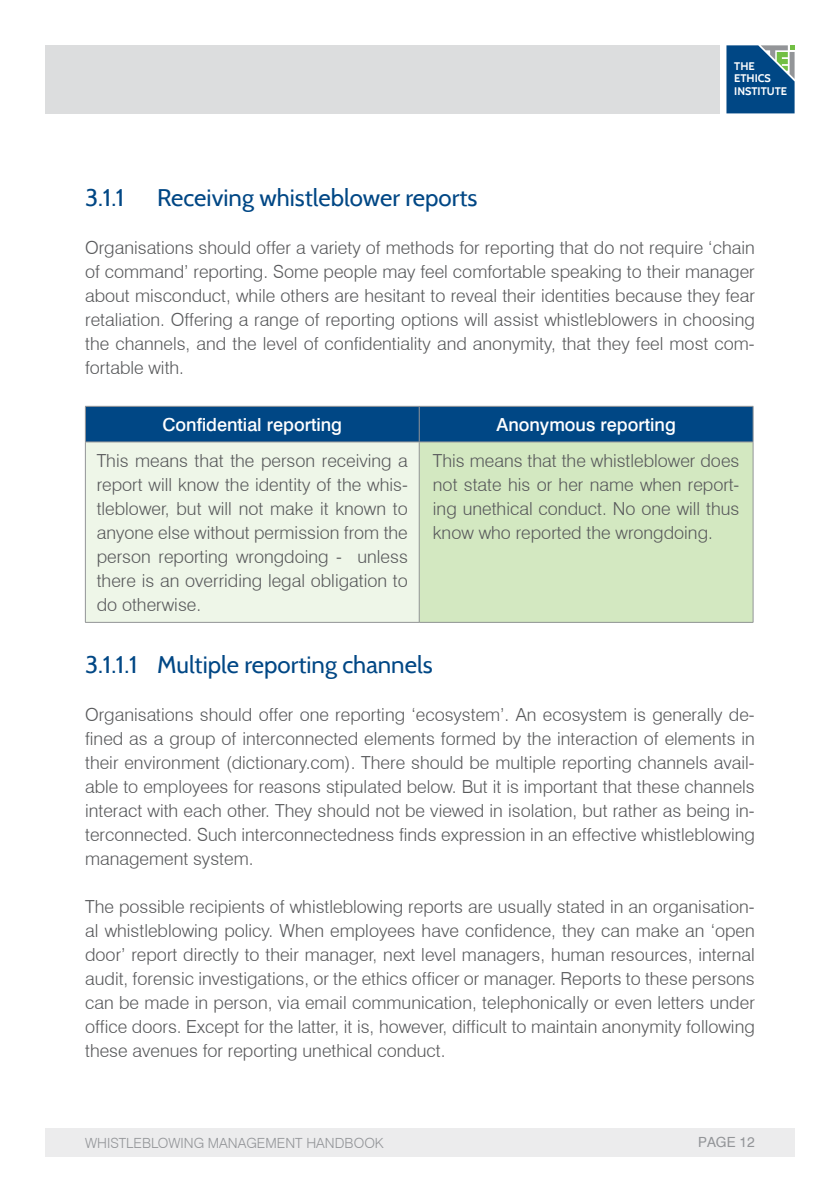
<style>
.page{position:relative;width:840px;height:1191px;background:#fff}
.page>*{position:absolute;margin:0;border:0;box-sizing:border-box;transform-origin:0 0}
.headings_blue{font:24px "Cabin";color:#004785}
.Text_Paragraph_Style{font:300 18px/24px "Swiss 721 BT";color:#58595b;text-align:justify}
.The_development_and{font:500 18px "Swiss 721 BT";color:#fff}
.t1{font:300 14px "Swiss 721 BT";color:#939598}
.t2{font:14px "Swiss 721 BT";color:#939598}
.t3{font:700 11px/12.4px "Cabin";color:#fff}
</style>
<div class="page">
<div style="left:45px;top:45px;width:674px;height:68px;background:#dcddde"></div>
<div style="left:45px;top:1128px;width:749px;height:29px;background:#ececed"></div>
<svg style="left:726px;top:45px;width:68px;height:68px;background:#1b5a8a"></svg>
<div style="left:86px;top:407px;width:666px;height:34px;background:#004785"></div>
<div style="left:85px;top:442px;width:334px;height:180px;background:#eef6e8"></div>
<div style="left:419px;top:442px;width:333px;height:180px;background:#d3e8c1"></div>
<hr style="left:85px;top:406px;width:334px;height:1px;background:#939598">
<hr style="left:85px;top:406px;width:1px;height:36px;background:#939598">
<hr style="left:419px;top:406px;width:334px;height:1px;background:#939598">
<hr style="left:418px;top:406px;width:1px;height:36px;background:#939598">
<hr style="left:752px;top:406px;width:1px;height:36px;background:#939598">
<hr style="left:85px;top:441px;width:334px;height:1px;background:#939598">
<hr style="left:85px;top:442px;width:1px;height:180px;background:#939598">
<hr style="left:419px;top:441px;width:334px;height:1px;background:#939598">
<hr style="left:418px;top:442px;width:1px;height:180px;background:#939598">
<hr style="left:752px;top:442px;width:1px;height:180px;background:#939598">
<hr style="left:85px;top:622px;width:334px;height:1px;background:#939598">
<hr style="left:419px;top:622px;width:334px;height:1px;background:#939598">
<p class="t3" style="left:733px;top:60px;width:54px">THE<br>ETHICS<br>INSTITUTE</p>
<p class="headings_blue" style="left:85px;top:182px;width:41px">3.1.1</p>
<p class="headings_blue" style="left:157px;top:182px;width:322px">Receiving whistleblower reports</p>
<p class="Text_Paragraph_Style" style="left:85px;top:235px;width:670px">Organisations should offer a variety of methods for reporting that do not require ‘chain of command’ reporting. Some people may feel comfortable speaking to their manager about misconduct, while others are hesitant to reveal their identities because they fear retaliation. Offering a range of reporting options will assist whistleblowers in choosing the channels, and the level of confidentiality and anonymity, that they feel most com&shy;fortable with.</p>
<p class="The_development_and" style="left:162px;top:413px;width:181px">Confidential reporting</p>
<p class="The_development_and" style="left:496px;top:413px;width:181px">Anonymous reporting</p>
<p class="Text_Paragraph_Style" style="left:97px;top:448px;width:312px">This means that the person receiving a report will know the identity of the whis&shy;tleblower, but will not make it known to anyone else without permission from the person reporting wrongdoing - unless there is an overriding legal obligation to do otherwise.</p>
<p class="Text_Paragraph_Style" style="left:432px;top:448px;width:308px">This means that the whistleblower does not state his or her name when report&shy;ing unethical conduct. No one will thus know who reported the wrongdoing.</p>
<p class="headings_blue" style="left:85px;top:650px;width:349px">3.1.1.1 Multiple reporting channels</p>
<p class="Text_Paragraph_Style" style="left:85px;top:702px;width:670px">Organisations should offer one reporting ‘ecosystem’. An ecosystem is generally de&shy;fined as a group of interconnected elements formed by the interaction of elements in their environment (dictionary.com). There should be multiple reporting channels avail&shy;able to employees for reasons stipulated below. But it is important that these channels interact with each other. They should not be viewed in isolation, but rather as being in&shy;terconnected. Such interconnectedness finds expression in an effective whistleblowing management system.</p>
<p class="Text_Paragraph_Style" style="left:85px;top:894px;width:670px">The possible recipients of whistleblowing reports are usually stated in an organisation&shy;al whistleblowing policy. When employees have confidence, they can make an ‘open door’ report directly to their manager, next level managers, human resources, internal audit, forensic investigations, or the ethics officer or manager. Reports to these persons can be made in person, via email communication, telephonically or even letters under office doors. Except for the latter, it is, however, difficult to maintain anonymity following these avenues for reporting unethical conduct.</p>
<p class="t1" style="left:85px;top:1134px;width:300px">WHISTLEBLOWING MANAGEMENT HANDBOOK</p>
<p class="t2" style="left:697px;top:1133px;width:58px">PAGE 12</p>
</div>
